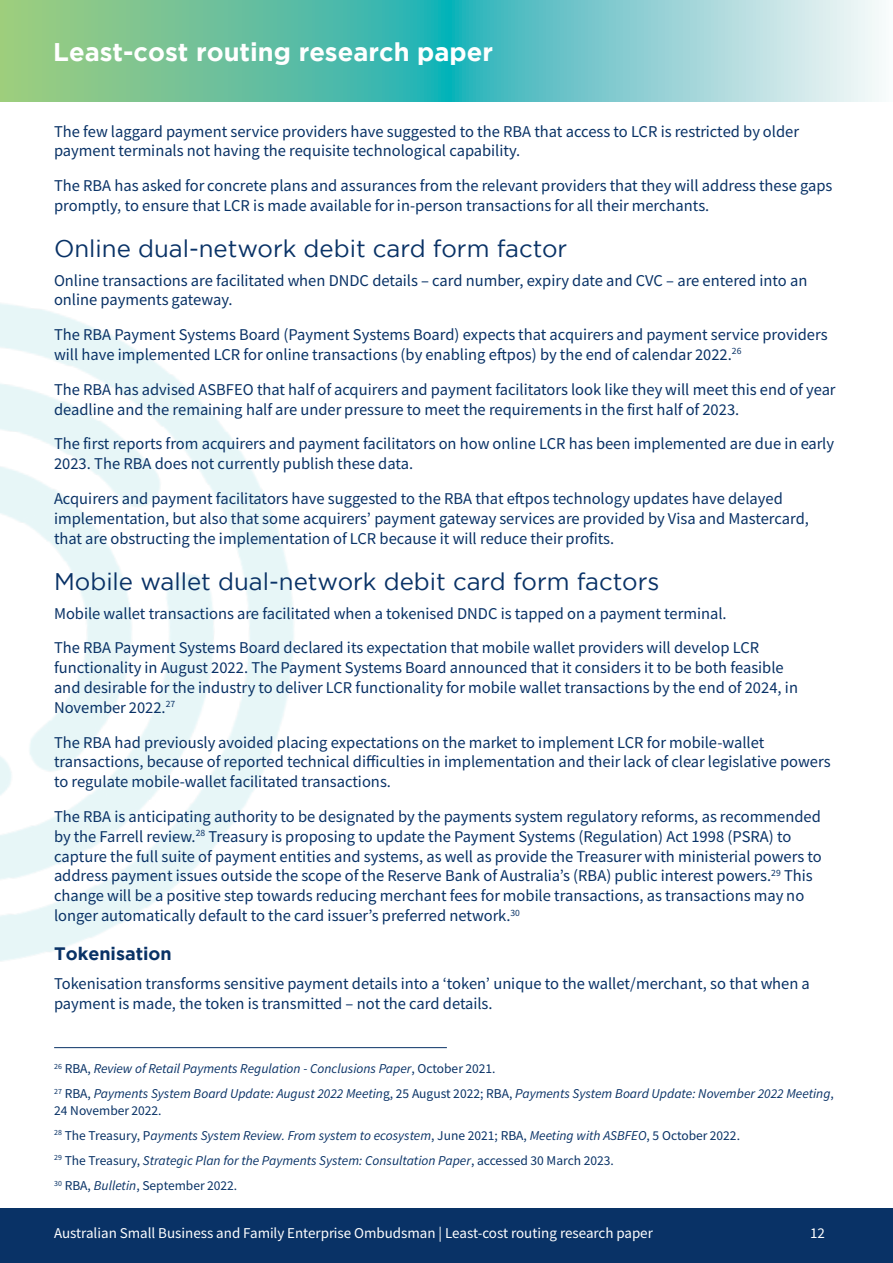
<style>
.page{position:relative;width:893px;height:1263px;background:#fff}
.page>*{position:absolute;margin:0;border:0;box-sizing:border-box;transform-origin:0 0}
.t1{font:700 25.5px "Gotham";color:#fff}
.t2{font:24px "Gotham";color:#093266}
.t3{font:700 18px "Gotham";color:#093266}
.t4{font:16.5px/19.8px "Source Sans Variable";color:#093266}
.t5{font:15px "Source Sans Variable";color:#fff}
.t6{font:italic 13.5px/25.2px "Source Sans Variable";color:#093266}
.s1{font-style:normal}
</style>
<div class="page">
<div style="left:0;top:1209px;width:893px;height:54px;background:#093266"></div>
<svg style="left:0;top:0;width:879px;height:102px;background:#7bc9b8"></svg>
<hr style="left:54px;top:1047px;width:393px;height:1px;background:#093266">
<h1 class="t1" style="left:53px;top:37px;width:441px">Least-cost routing research paper</h1>
<p class="t4" style="left:54px;top:121px;width:747px">The few laggard payment service providers have suggested to the RBA that access to LCR is restricted by older payment terminals not having the requisite technological capability.</p>
<p class="t4" style="left:54px;top:176px;width:780px">The RBA has asked for concrete plans and assurances from the relevant providers that they will address these gaps promptly, to ensure that LCR is made available for in-person transactions for all their merchants.</p>
<h2 class="t2" style="left:54px;top:236px;width:515px">Online dual-network debit card form factor</h2>
<p class="t4" style="left:54px;top:270px;width:755px">Online transactions are facilitated when DNDC details – card number, expiry date and CVC – are entered into an online payments gateway.</p>
<p class="t4" style="left:54px;top:325px;width:775px">The RBA Payment Systems Board (Payment Systems Board) expects that acquirers and payment service providers will have implemented LCR for online transactions (by enabling eftpos) by the end of calendar 2022.<sup>26</sup></p>
<p class="t4" style="left:54px;top:380px;width:783px">The RBA has advised ASBFEO that half of acquirers and payment facilitators look like they will meet this end of year deadline and the remaining half are under pressure to meet the requirements in the first half of 2023.</p>
<p class="t4" style="left:54px;top:434px;width:782px">The first reports from acquirers and payment facilitators on how online LCR has been implemented are due in early<br>2023. The RBA does not currently publish these data.</p>
<p class="t4" style="left:54px;top:489px;width:756px">Acquirers and payment facilitators have suggested to the RBA that eftpos technology updates have delayed implementation, but also that some acquirers’ payment gateway services are provided by Visa and Mastercard, that are obstructing the implementation of LCR because it will reduce their profits.</p>
<h2 class="t2" style="left:54px;top:569px;width:607px">Mobile wallet dual-network debit card form factors</h2>
<p class="t4" style="left:54px;top:596px;width:707px;line-height:34.8px">Mobile wallet transactions are facilitated when a tokenised DNDC is tapped on a payment terminal.<br>The RBA Payment Systems Board declared its expectation that mobile wallet providers will develop LCR</p>
<p class="t4" style="left:54px;top:658px;width:745px">functionality in August 2022. The Payment Systems Board announced that it considers it to be both feasible and desirable for the industry to deliver LCR functionality for mobile wallet transactions by the end of 2024, in<br>November 2022.<sup>27</sup></p>
<p class="t4" style="left:54px;top:732px;width:778px">The RBA had previously avoided placing expectations on the market to implement LCR for mobile-wallet transactions, because of reported technical difficulties in implementation and their lack of clear legislative powers to regulate mobile-wallet facilitated transactions.</p>
<p class="t4" style="left:54px;top:807px;width:769px">The RBA is anticipating authority to be designated by the payments system regulatory reforms, as recommended by the Farrell review.<sup>28</sup> Treasury is proposing to update the Payment Systems (Regulation) Act 1998 (PSRA) to capture the full suite of payment entities and systems, as well as provide the Treasurer with ministerial powers to address payment issues outside the scope of the Reserve Bank of Australia’s (RBA) public interest powers.<sup>29</sup> This change will be a positive step towards reducing merchant fees for mobile transactions, as transactions may no longer automatically default to the card issuer’s preferred network.<sup>30</sup></p>
<p class="t3" style="left:54px;top:944px;width:119px">Tokenisation</p>
<p class="t4" style="left:54px;top:974px;width:757px">Tokenisation transforms sensitive payment details into a ‘token’ unique to the wallet/merchant, so that when a payment is made, the token is transmitted – not the card details.</p>
<p class="t6" style="left:54px;top:1056px;width:781px"><sup>26</sup> <span class="s1">RBA,</span> Review of Retail Payments Regulation - Conclusions Paper<span class="s1">, October 2021.<br></span><sup>27</sup> <span class="s1">RBA,</span> Payments System Board Update: August 2022 Meetin<span class="s1">g, 25 August 2022; RBA,</span> Payments System Board Update: November 2022 Meeting<span class="s1">,</span></p>
<p class="t6" style="left:54px;top:1097px;width:687px"><span class="s1">24 November 2022.<br></span><sup>28</sup> <span class="s1">The Treasury, P</span>ayments System Review. From system to ecosystem<span class="s1">, June 2021; RBA,</span> Meeting with ASBFEO<span class="s1">, 5 October 2022.<br></span><sup>29</sup> <span class="s1">The Treasury,</span> Strategic Plan for the Payments System: Consultation Paper<span class="s1">, accessed 30 March 2023.<br></span><sup>30</sup> <span class="s1">RBA,</span> Bulletin<span class="s1">, September 2022.</span></p>
<p class="t5" style="left:54px;top:1224px;width:600px">Australian Small Business and Family Enterprise Ombudsman | Least-cost routing research paper</p>
<p class="t5" style="left:810px;top:1224px;width:16px">12</p>
</div>
